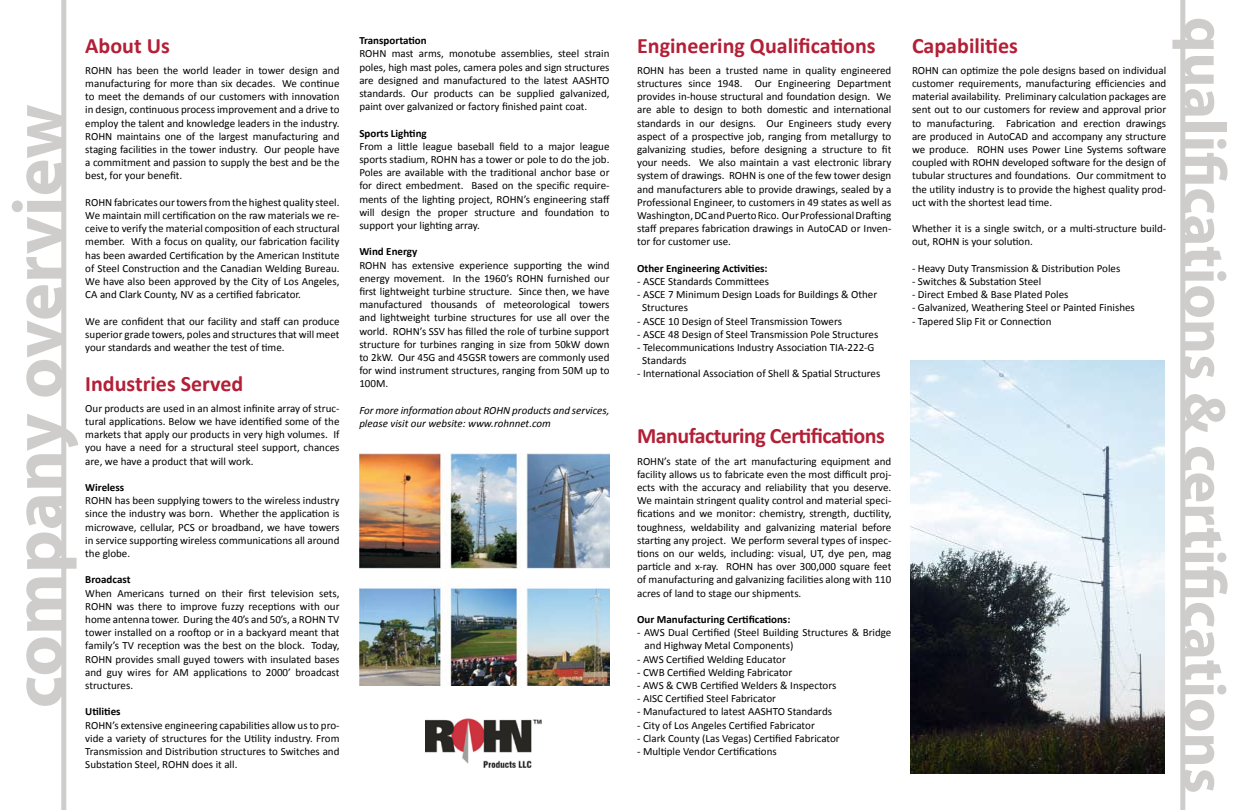
<style>
.page{position:relative;width:1242px;height:810px;background:#fff}
.page>*{position:absolute;margin:0;border:0;box-sizing:border-box;transform-origin:0 0}
.t1{font:700 72px "Myriad Pro";color:#cecdcb}
.t2{font:700 22px "Calibri";color:#b31f36}
.t3{font:700 22px "Calibri";letter-spacing:-.025em;color:#b31f36}
.t4{font:11px/13.2px "Calibri";color:#000;text-align:justify}
.t5{font:700 11px "Calibri";color:#000}
.t6{font:italic 11px/13.2px "Calibri";color:#000}
</style>
<div class="page">
<div style="left:61px;top:0;width:5px;height:810px;background:#cecdcb"></div>
<svg style="left:1172px;top:19px;width:42px;height:30px"></svg>
<svg style="left:1185px;top:56px;width:29px;height:60px"></svg>
<div style="left:1184px;top:123px;width:43px;height:9px;background:#cecdcb"></div>
<svg style="left:1185px;top:139px;width:43px;height:211px"></svg>
<svg style="left:1185px;top:356px;width:29px;height:22px"></svg>
<svg style="left:1185px;top:394px;width:40px;height:39px"></svg>
<svg style="left:1185px;top:447px;width:29px;height:54px"></svg>
<svg style="left:1185px;top:507px;width:43px;height:90px"></svg>
<svg style="left:1185px;top:603px;width:41px;height:91px"></svg>
<svg style="left:1185px;top:700px;width:29px;height:30px"></svg>
<svg style="left:1185px;top:736px;width:29px;height:28px"></svg>
<svg style="left:1185px;top:770px;width:29px;height:22px"></svg>
<div style="left:1180px;top:0;width:5px;height:810px;background:#cecdcb"></div>
<img style="left:360px;top:453px;width:249px;height:232px">
<img style="left:426px;top:718px;width:115px;height:50px">
<img style="left:911px;top:360px;width:254px;height:414px">
<h2 class="t2" style="left:85px;top:32px;width:86px">About Us</h2>
<p class="t4" style="left:85px;top:63px;width:256px">ROHN has been the world leader in tower design and manufacturing for more than six decades. We continue to meet the demands of our customers with innovation in design, continuous process improvement and a drive to employ the talent and knowledge leaders in the industry.<br>ROHN maintains one of the largest manufacturing and staging facilities in the tower industry. Our people have a commitment and passion to supply the best and be the best, for your benefit.</p>
<p class="t4" style="left:85px;top:195px;width:256px">ROHN fabricates our towers from the highest quality steel.<br>We maintain mill certification on the raw materials we re&shy;ceive to verify the material composition of each structural member. With a focus on quality, our fabrication facility has been awarded Certification by the American Institute of Steel Construction and the Canadian Welding Bureau.<br>We have also been approved by the City of Los Angeles, CA and Clark County, NV as a certified fabricator.</p>
<p class="t4" style="left:85px;top:314px;width:256px">We are confident that our facility and staff can produce superior grade towers, poles and structures that will meet your standards and weather the test of time.</p>
<h2 class="t2" style="left:85px;top:370px;width:160px">Industries Served</h2>
<p class="t4" style="left:85px;top:401px;width:256px">Our products are used in an almost infinite array of struc&shy;tural applications. Below we have identified some of the markets that apply our products in very high volumes. If you have a need for a structural steel support, chances are, we have a product that will work.</p>
<p class="t5" style="left:85px;top:480px;width:41px">Wireless</p>
<p class="t4" style="left:85px;top:493px;width:256px">ROHN has been supplying towers to the wireless industry since the industry was born. Whether the application is microwave, cellular, PCS or broadband, we have towers in service supporting wireless communications all around the globe.</p>
<p class="t5" style="left:85px;top:573px;width:47px">Broadcast</p>
<p class="t4" style="left:85px;top:586px;width:256px">When Americans turned on their first television sets, ROHN was there to improve fuzzy receptions with our home antenna tower. During the 40’s and 50’s, a ROHN TV tower installed on a rooftop or in a backyard meant that family’s TV reception was the best on the block. Today, ROHN provides small guyed towers with insulated bases and guy wires for AM applications to 2000’ broadcast structures.</p>
<p class="t5" style="left:85px;top:705px;width:37px">Utilities</p>
<p class="t4" style="left:85px;top:718px;width:256px">ROHN’s extensive engineering capabilities allow us to pro&shy;vide a variety of structures for the Utility industry. From Transmission and Distribution structures to Switches and Substation Steel, ROHN does it all.</p>
<h1 class="t1" style="left:-9px;top:708px;width:606px;rotate:-90deg">company overview</h1>
<p class="t5" style="left:359px;top:34px;width:69px">Transportation</p>
<p class="t4" style="left:359px;top:47px;width:252px">ROHN mast arms, monotube assemblies, steel strain poles, high mast poles, camera poles and sign structures are designed and manufactured to the latest AASHTO standards. Our products can be supplied galvanized, paint over galvanized or factory finished paint coat.</p>
<p class="t5" style="left:359px;top:126px;width:69px">Sports Lighting</p>
<p class="t4" style="left:359px;top:139px;width:252px">From a little league baseball field to a major league sports stadium, ROHN has a tower or pole to do the job.<br>Poles are available with the traditional anchor base or for direct embedment. Based on the specific require&shy;ments of the lighting project, ROHN’s engineering staff will design the proper structure and foundation to support your lighting array.</p>
<p class="t5" style="left:359px;top:245px;width:59px">Wind Energy</p>
<p class="t4" style="left:359px;top:258px;width:252px">ROHN has extensive experience supporting the wind energy movement. In the 1960’s ROHN furnished our first lightweight turbine structure. Since then, we have manufactured thousands of meteorological towers and lightweight turbine structures for use all over the world. ROHN’s SSV has filled the role of turbine support structure for turbines ranging in size from 50kW down to 2kW. Our 45G and 45GSR towers are commonly used for wind instrument structures, ranging from 50M up to 100M.</p>
<p class="t6" style="left:359px;top:403px;width:252px">For more information about ROHN products and services, please visit our website: www.rohnnet.com</p>
<h2 class="t2" style="left:637px;top:32px;width:240px">Engineering Qualifications</h2>
<p class="t4" style="left:637px;top:63px;width:256px">ROHN has been a trusted name in quality engineered structures since 1948. Our Engineering Department provides in-house structural and foundation design. We are able to design to both domestic and international standards in our designs. Our Engineers study every aspect of a prospective job, ranging from metallurgy to galvanizing studies, before designing a structure to fit your needs. We also maintain a vast electronic library system of drawings. ROHN is one of the few tower design and manufacturers able to provide drawings, sealed by a Professional Engineer, to customers in 49 states as well as Washington, DC and Puerto Rico. Our Professional Drafting staff prepares fabrication drawings in AutoCAD or Inven&shy;tor for customer use.</p>
<p class="t5" style="left:637px;top:261px;width:132px">Other Engineering Activities:</p>
<p class="t4" style="left:637px;top:274px;width:133px">- ASCE Standards Committees</p>
<p class="t4" style="left:642px;top:287px;width:237px;text-indent:-5px">- ASCE 7 Minimum Design Loads for Buildings &amp; Other<br>Structures</p>
<p class="t4" style="left:637px;top:314px;width:206px">- ASCE 10 Design of Steel Transmission Towers</p>
<p class="t4" style="left:637px;top:327px;width:243px">- ASCE 48 Design of Steel Transmission Pole Structures</p>
<p class="t4" style="left:642px;top:340px;width:234px;text-indent:-5px">- Telecommunications Industry Association TIA-222-G<br>Standards</p>
<p class="t4" style="left:637px;top:367px;width:245px">- International Association of Shell &amp; Spatial Structures</p>
<h2 class="t3" style="left:637px;top:422px;width:249px">Manufacturing Certifications</h2>
<p class="t4" style="left:637px;top:454px;width:256px">ROHN’s state of the art manufacturing equipment and facility allows us to fabricate even the most difficult proj&shy;ects with the accuracy and reliability that you deserve.<br>We maintain stringent quality control and material speci&shy;fications and we monitor: chemistry, strength, ductility, toughness, weldability and galvanizing material before starting any project. We perform several types of inspec&shy;tions on our welds, including: visual, UT, dye pen, mag particle and x-ray. ROHN has over 300,000 square feet of manufacturing and galvanizing facilities along with 110 acres of land to stage our shipments.</p>
<p class="t5" style="left:637px;top:612px;width:155px">Our Manufacturing Certifications:</p>
<p class="t4" style="left:645px;top:625px;width:248px;text-indent:-7px">- AWS Dual Certified (Steel Building Structures &amp; Bridge and Highway Metal Components)</p>
<p class="t4" style="left:637px;top:652px;width:150px">- AWS Certified Welding Educator</p>
<p class="t4" style="left:637px;top:665px;width:157px">- CWB Certified Welding Fabricator</p>
<p class="t4" style="left:637px;top:678px;width:201px">- AWS &amp; CWB Certified Welders &amp; Inspectors</p>
<p class="t4" style="left:637px;top:691px;width:140px">- AISC Certified Steel Fabricator</p>
<p class="t4" style="left:637px;top:705px;width:196px">- Manufactured to latest AASHTO Standards</p>
<p class="t4" style="left:637px;top:718px;width:179px">- City of Los Angeles Certified Fabricator</p>
<p class="t4" style="left:637px;top:731px;width:204px">- Clark County (Las Vegas) Certified Fabricator</p>
<p class="t4" style="left:637px;top:744px;width:141px">- Multiple Vendor Certifications</p>
<h2 class="t2" style="left:912px;top:32px;width:107px">Capabilities</h2>
<p class="t4" style="left:912px;top:63px;width:256px">ROHN can optimize the pole designs based on individual customer requirements, manufacturing efficiencies and material availability. Preliminary calculation packages are sent out to our customers for review and approval prior to manufacturing. Fabrication and erection drawings are produced in AutoCAD and accompany any structure we produce. ROHN uses Power Line Systems software coupled with ROHN developed software for the design of tubular structures and foundations. Our commitment to the utility industry is to provide the highest quality prod&shy;uct with the shortest lead time.</p>
<p class="t4" style="left:912px;top:221px;width:256px">Whether it is a single switch, or a multi-structure build&shy;out, ROHN is your solution.</p>
<p class="t4" style="left:912px;top:261px;width:210px">- Heavy Duty Transmission &amp; Distribution Poles</p>
<p class="t4" style="left:912px;top:274px;width:131px">- Switches &amp; Substation Steel</p>
<p class="t4" style="left:912px;top:287px;width:158px">- Direct Embed &amp; Base Plated Poles</p>
<p class="t4" style="left:912px;top:301px;width:224px">- Galvanized, Weathering Steel or Painted Finishes</p>
<p class="t4" style="left:912px;top:314px;width:141px">- Tapered Slip Fit or Connection</p>
</div>
